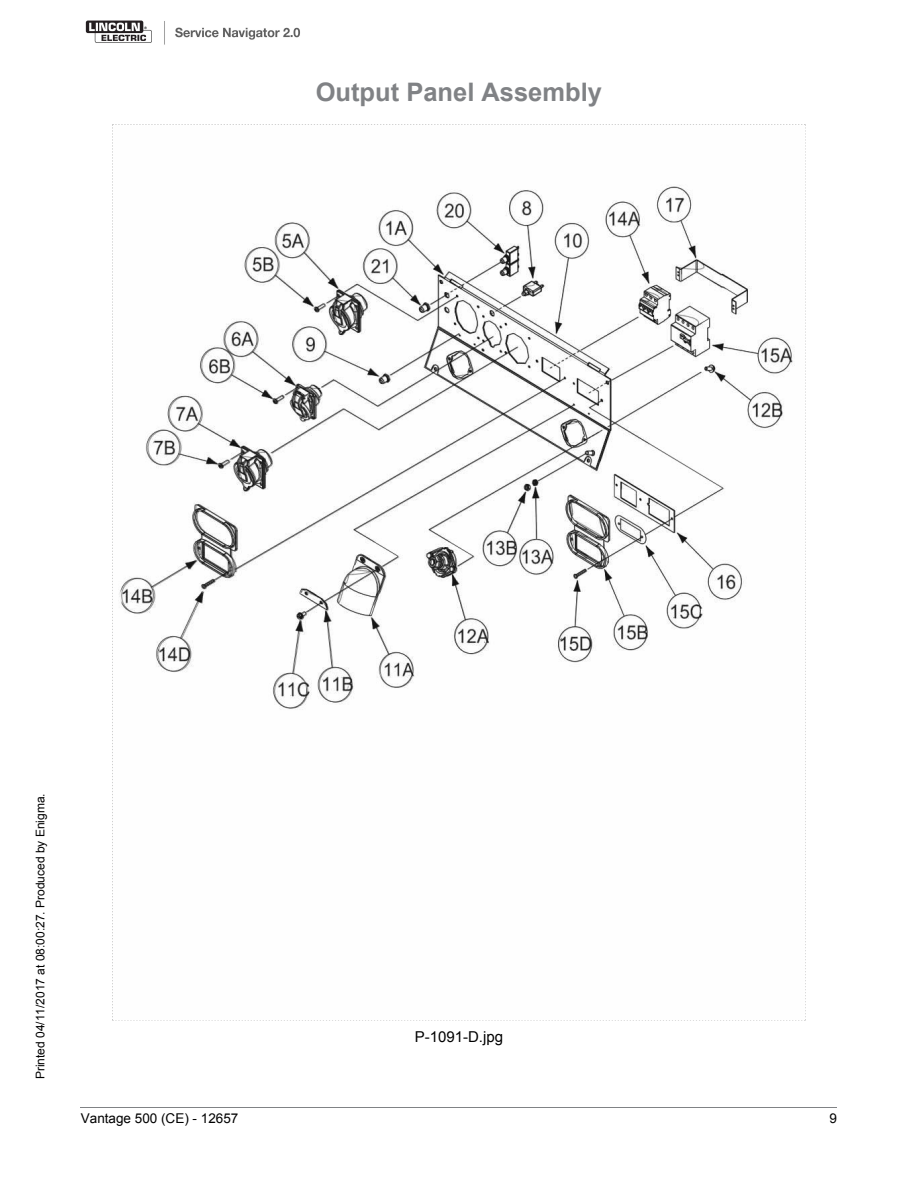
<style>
.page{position:relative;width:918px;height:1188px;background:#fff}
.page>*{position:absolute;margin:0;border:0;box-sizing:border-box;transform-origin:0 0}
.t1{font:700 25.5px "Arial";color:#808285}
.t2{font:15px "Arial";color:#000}
.t3{font:13.5px "Arial";color:#000}
.t4{font:12px "Arial";color:#000}
</style>
<div class="page">
<hr style="left:81px;top:1107px;width:756px;height:1px;background:#808285">
<img style="left:119px;top:185px;width:674px;height:525px">
<img style="left:85px;top:20px;width:215px;height:25px">
<h1 class="t1" style="left:316px;top:78px;width:288px">Output Panel Assembly</h1>
<p class="t4" style="left:34px;top:1079px;width:288px;rotate:-90deg">Printed 04/11/2017 at 08:00:27. Produced by Enigma.</p>
<p class="t2" style="left:415px;top:1028px;width:90px">P-1091-D.jpg</p>
<p class="t3" style="left:81px;top:1110px;width:159px">Vantage 500 (CE) - 12657</p>
<p class="t3" style="left:830px;top:1110px;width:9px">9</p>
</div>
